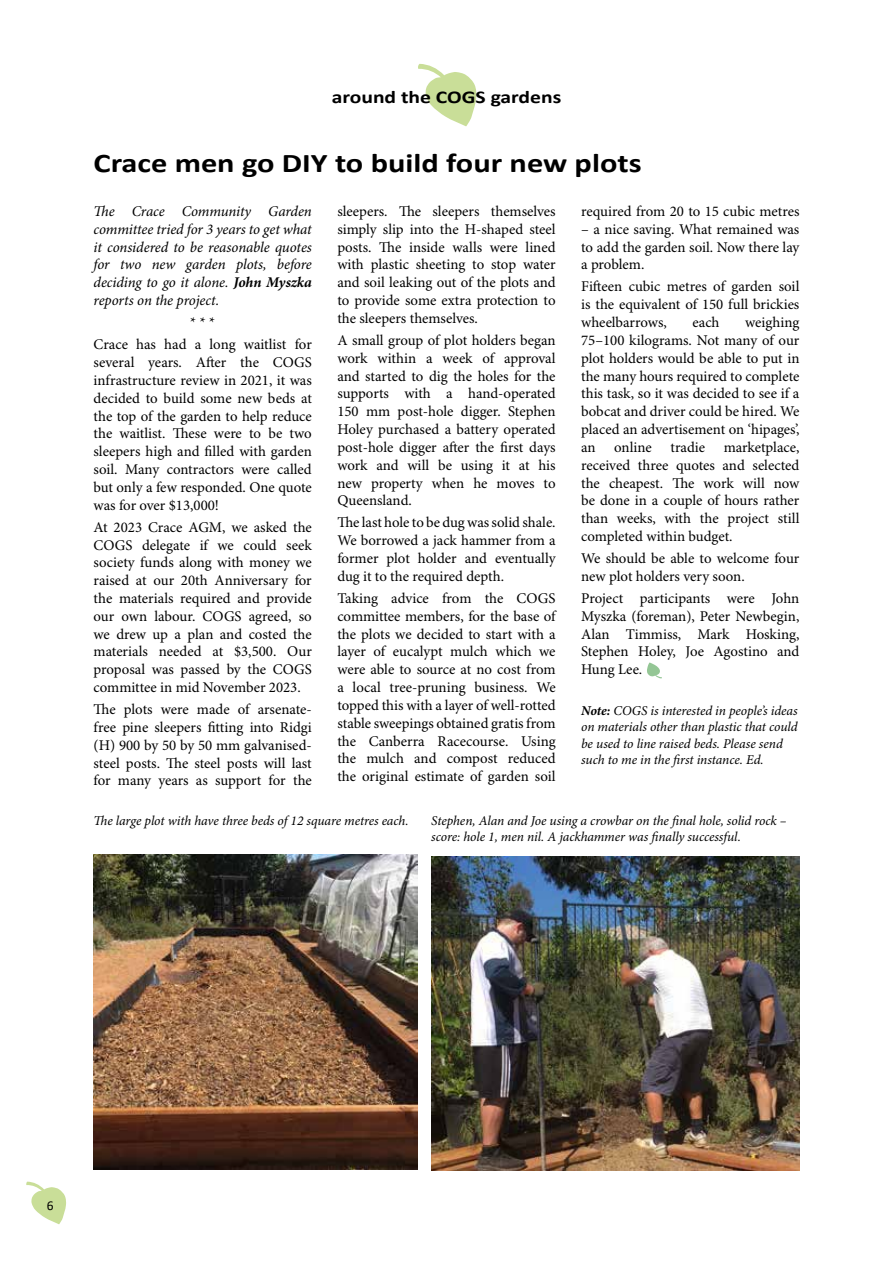
<style>
.page{position:relative;width:893px;height:1263px;background:#fff}
.page>*{position:absolute;margin:0;border:0;box-sizing:border-box;transform-origin:0 0}
.t1{font:700 27px "Calibri";color:#000;scale:1.2 1}
.t2{font:700 18px "Calibri";color:#000;scale:1.2 1}
.t3{font:14.85px/17.9px "Minion Pro";color:#000;text-align:justify}
.t4{font:italic 14.85px/17.9px "Minion Pro";letter-spacing:-.005em;color:#000;text-align:justify}
.t5{font:italic 13.5px/16.2px "Minion Pro";letter-spacing:-.005em;color:#000}
.t6{font:13.5px "Calibri";color:#000}
.s1{font-weight:700}
</style>
<div class="page">
<svg style="left:26px;top:1181px;width:40px;height:43px"></svg>
<svg style="left:418px;top:64px;width:59px;height:62px"></svg>
<svg style="left:647px;top:662px;width:15px;height:16px"></svg>
<img style="left:431px;top:856px;width:368px;height:314px">
<img style="left:94px;top:855px;width:323px;height:314px">
<p class="t2" style="left:332px;top:84px;width:193px">around the COGS gardens</p>
<h1 class="t1" style="left:94px;top:144px;width:458px">Crace men go DIY to build four new plots</h1>
<p class="t4" style="left:94px;top:203px;width:220px">The Crace Community Garden committee tried for 3 years to get what it considered to be reasonable quotes for two new garden plots, before deciding to go it alone. <span class="s1">John Myszka </span>reports on the project.</p>
<p class="t3" style="left:94px;top:312px;width:220px;line-height:22px;text-align:center">* * *<br>Crace has had a long waitlist for</p>
<p class="t3" style="left:94px;top:354px;width:220px">several years. After the COGS infrastructure review in 2021, it was decided to build some new beds at the top of the garden to help reduce the waitlist. These were to be two sleepers high and filled with garden soil. Many contractors were called but only a few responded. One quote was for over $13,000!</p>
<p class="t3" style="left:94px;top:519px;width:220px">At 2023 Crace AGM, we asked the COGS delegate if we could seek society funds along with money we raised at our 20th Anniversary for the materials required and provide our own labour. COGS agreed, so we drew up a plan and costed the materials needed at $3,500. Our proposal was passed by the COGS committee in mid November 2023.</p>
<p class="t3" style="left:94px;top:701px;width:220px">The plots were made of arsenate&shy;free pine sleepers fitting into Ridgi (H) 900 by 50 by 50 mm galvanised&shy;steel posts. The steel posts will last for many years as support for the</p>
<p class="t3" style="left:337px;top:203px;width:220px">sleepers. The sleepers themselves simply slip into the H-shaped steel posts. The inside walls were lined with plastic sheeting to stop water and soil leaking out of the plots and to provide some extra protection to the sleepers themselves.</p>
<p class="t3" style="left:337px;top:332px;width:220px">A small group of plot holders began work within a week of approval and started to dig the holes for the supports with a hand-operated 150 mm post-hole digger. Stephen Holey purchased a battery operated post-hole digger after the first days work and will be using it at his new property when he moves to Queensland.</p>
<p class="t3" style="left:337px;top:514px;width:220px">The last hole to be dug was solid shale.<br>We borrowed a jack hammer from a former plot holder and eventually dug it to the required depth.</p>
<p class="t3" style="left:337px;top:590px;width:220px">Taking advice from the COGS committee members, for the base of the plots we decided to start with a layer of eucalypt mulch which we were able to source at no cost from a local tree-pruning business. We topped this with a layer of well-rotted stable sweepings obtained gratis from the Canberra Racecourse. Using the mulch and compost reduced the original estimate of garden soil</p>
<p class="t3" style="left:581px;top:203px;width:220px">required from 20 to 15 cubic metres</p>
<p class="t3" style="left:581px;top:221px;width:220px">– a nice saving. What remained was to add the garden soil. Now there lay a problem.</p>
<p class="t3" style="left:581px;top:278px;width:220px">Fifteen cubic metres of garden soil is the equivalent of 150 full brickies wheelbarrows,</p>
<p class="t3" style="left:581px;top:314px;width:220px;text-indent:164px">weighing 75–100 kilograms. Not many of our plot holders would be able to put in the many hours required to complete this task, so it was decided to see if a bobcat and driver could be hired. We placed an advertisement on ‘hipages’, an online tradie marketplace, received three quotes and selected the cheapest. The work will now be done in a couple of hours rather than weeks, with the project still completed within budget.</p>
<p class="t3" style="left:581px;top:550px;width:220px">We should be able to welcome four new plot holders very soon.</p>
<p class="t3" style="left:581px;top:590px;width:220px">Project participants were John Myszka (foreman), Peter Newbegin, Alan Timmiss, Mark Hosking, Stephen Holey, Joe Agostino and Hung Lee.</p>
<p class="t5" style="left:581px;top:703px;width:218px"><span class="s1">Note:</span> COGS is interested in people’s ideas on materials other than plastic that could be used to line raised beds. Please send such to me in the first instance. Ed.</p>
<p class="t3" style="left:692px;top:314px;width:29px">each</p>
<p class="t5" style="left:94px;top:813px;width:317px">The large plot with have three beds of 12 square metres each.</p>
<p class="t5" style="left:431px;top:813px;width:357px">Stephen, Alan and Joe using a crowbar on the final hole, solid rock – score: hole 1, men nil. A jackhammer was finally successful.</p>
<p class="t6" style="left:47px;top:1196px;width:8px">6</p>
</div>
